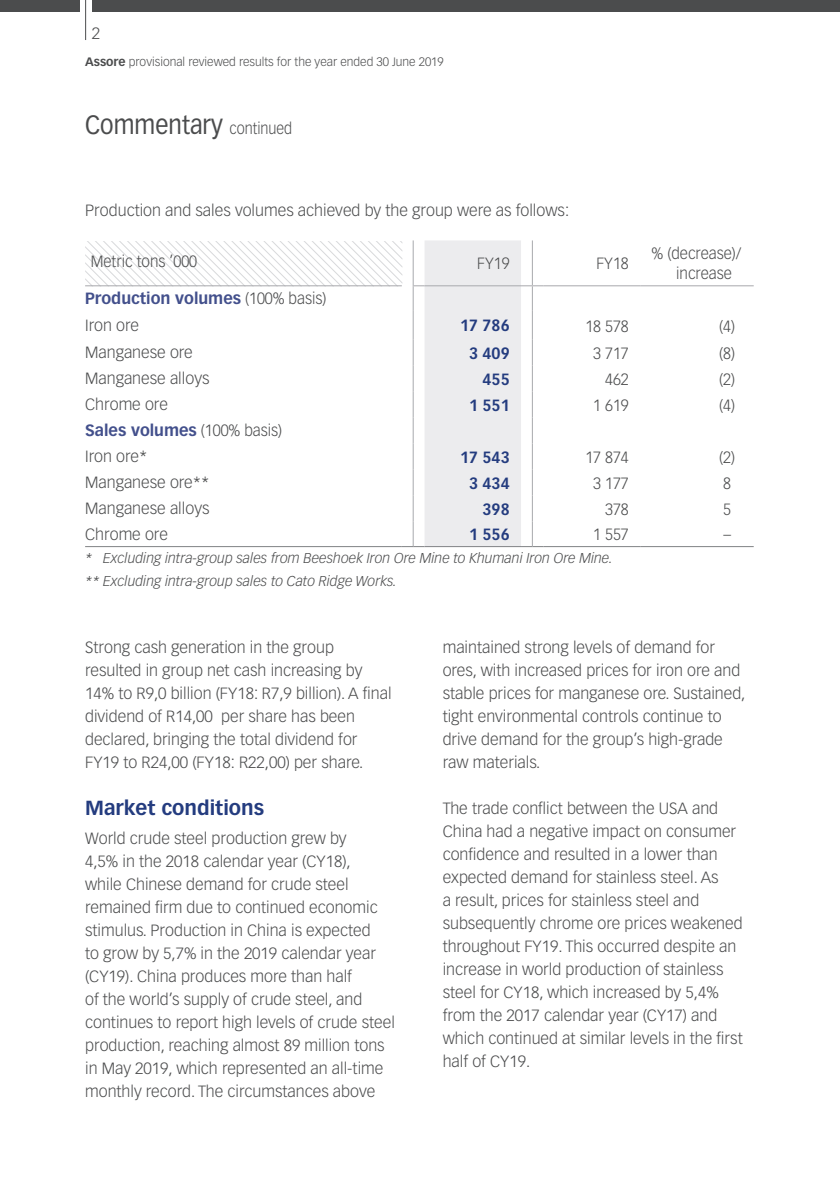
<style>
.page{position:relative;width:840px;height:1191px;background:#fff}
.page>*{position:absolute;margin:0;border:0;box-sizing:border-box;transform-origin:0 0}
.t1{font:26px "Vectora LT Std";color:#4b4c4d;scale:.9 1}
.t2{font:700 20px "Vectora LT Std";color:#243c7f}
.t3{font:300 16px/23px "Vectora LT Std";color:#4b4c4d}
.t4{font:300 16px/20px "Vectora LT Std";color:#4b4c4d;scale:.95 1}
.t5{font:700 16px "Vectora LT Std";color:#243c7f;scale:.95 1}
.t6{font:italic 300 14px/23px "Vectora LT Std";color:#4b4c4d}
.t7{font:300 12px "Vectora LT Std";color:#4b4c4d}
.s1{font-weight:700}
.s2{font-weight:300;font-size:16px}
.s3{font-weight:700;color:#43508c}
</style>
<div class="page">
<div style="left:0;top:0;width:839px;height:11px;background:#4b4c4d"></div>
<div style="left:80px;top:0;width:12px;height:11px;background:#fff"></div>
<hr style="left:85px;top:0;width:1px;height:40px;background:#4b4c4d">
<hr style="left:543px;top:285px;width:96px;height:1px;background:#a8a9ad">
<hr style="left:639px;top:285px;width:114px;height:1px;background:#a8a9ad">
<hr style="left:543px;top:546px;width:96px;height:1px;background:#808285">
<hr style="left:639px;top:546px;width:114px;height:1px;background:#808285">
<svg style="left:85px;top:240px;width:458px;height:307px"></svg>
<p class="t3" style="left:92px;top:22px;width:10px">2</p>
<p class="t7" style="left:85px;top:55px;width:360px"><span class="s1">Assore</span> provisional reviewed results for the year ended 30 June 2019</p>
<h1 class="t1" style="left:85px;top:109px;width:231px">Commentary <span class="s2">continued</span></h1>
<p class="t3" style="left:85px;top:199px;width:485px">Production and sales volumes achieved by the group were as follows:</p>
<p class="t4" style="left:91px;top:251px;width:113px">Metric tons ’000</p>
<p class="t4" style="left:477px;top:253px;width:36px">FY19</p>
<p class="t4" style="left:596px;top:253px;width:36px">FY18</p>
<p class="t4" style="left:675px;top:243px;width:70px;text-indent:-25px">% (decrease)/ increase</p>
<p class="t4" style="left:85px;top:285px;width:255px;line-height:26.8px"><span class="s3">Production volumes</span> (100% basis)<br>Iron ore</p>
<p class="t5" style="left:460px;top:315px;width:54px">17 786</p>
<p class="t4" style="left:585px;top:317px;width:47px">18 578</p>
<p class="t4" style="left:718px;top:317px;width:18px">(4)</p>
<p class="t3" style="left:85px;top:341px;width:109px">Manganese ore</p>
<p class="t5" style="left:469px;top:343px;width:44px">3 409</p>
<p class="t4" style="left:593px;top:343px;width:39px">3 717</p>
<p class="t4" style="left:718px;top:343px;width:18px">(8)</p>
<p class="t3" style="left:85px;top:367px;width:126px">Manganese alloys</p>
<p class="t5" style="left:482px;top:369px;width:30px">455</p>
<p class="t4" style="left:604px;top:369px;width:26px">462</p>
<p class="t4" style="left:718px;top:369px;width:18px">(2)</p>
<p class="t3" style="left:85px;top:393px;width:84px">Chrome ore</p>
<p class="t5" style="left:469px;top:395px;width:44px">1 551</p>
<p class="t4" style="left:593px;top:395px;width:39px">1 619</p>
<p class="t4" style="left:718px;top:395px;width:18px">(4)</p>
<p class="t4" style="left:85px;top:418px;width:209px;line-height:26px"><span class="s3">Sales volumes</span> (100% basis)<br>Iron ore*</p>
<p class="t5" style="left:460px;top:447px;width:54px">17 543</p>
<p class="t4" style="left:585px;top:447px;width:47px">17 874</p>
<p class="t4" style="left:718px;top:447px;width:18px">(2)</p>
<p class="t3" style="left:85px;top:471px;width:126px">Manganese ore**</p>
<p class="t5" style="left:469px;top:473px;width:44px">3 434</p>
<p class="t4" style="left:593px;top:473px;width:39px">3 177</p>
<p class="t4" style="left:722px;top:473px;width:10px">8</p>
<p class="t3" style="left:85px;top:497px;width:126px">Manganese alloys</p>
<p class="t5" style="left:482px;top:499px;width:30px">398</p>
<p class="t4" style="left:604px;top:499px;width:26px">378</p>
<p class="t4" style="left:722px;top:499px;width:10px">5</p>
<p class="t3" style="left:85px;top:523px;width:84px">Chrome ore</p>
<p class="t5" style="left:469px;top:524px;width:44px">1 556</p>
<p class="t4" style="left:593px;top:524px;width:39px">1 557</p>
<p class="t4" style="left:723px;top:524px;width:9px">–</p>
<p class="t6" style="left:85px;top:547px;width:529px">* Excluding intra-group sales from Beeshoek Iron Ore Mine to Khumani Iron Ore Mine. ** Excluding intra-group sales to Cato Ridge Works.</p>
<p class="t3" style="left:85px;top:636px;width:308px">Strong cash generation in the group resulted in group net cash increasing by 14% to R9,0 billion (FY18: R7,9 billion). A final dividend of R14,00 per share has been declared, bringing the total dividend for FY19 to R24,00 (FY18: R22,00) per share.</p>
<p class="t2" style="left:85px;top:796px;width:180px">Market conditions</p>
<p class="t3" style="left:85px;top:827px;width:311px">World crude steel production grew by<br>4,5% in the 2018 calendar year (CY18),<br>while Chinese demand for crude steel remained firm due to continued economic stimulus. Production in China is expected<br>to grow by 5,7% in the 2019 calendar year (CY19). China produces more than half<br>of the world’s supply of crude steel, and continues to report high levels of crude steel production, reaching almost 89 million tons in May 2019, which represented an all-time monthly record. The circumstances above</p>
<p class="t3" style="left:442px;top:636px;width:304px">maintained strong levels of demand for ores, with increased prices for iron ore and stable prices for manganese ore. Sustained, tight environmental controls continue to drive demand for the group’s high-grade raw materials.</p>
<p class="t3" style="left:442px;top:797px;width:301px">The trade conflict between the USA and China had a negative impact on consumer confidence and resulted in a lower than expected demand for stainless steel. As<br>a result, prices for stainless steel and subsequently chrome ore prices weakened throughout FY19. This occurred despite an increase in world production of stainless steel for CY18, which increased by 5,4% from the 2017 calendar year (CY17) and which continued at similar levels in the first half of CY19.</p>
</div>
